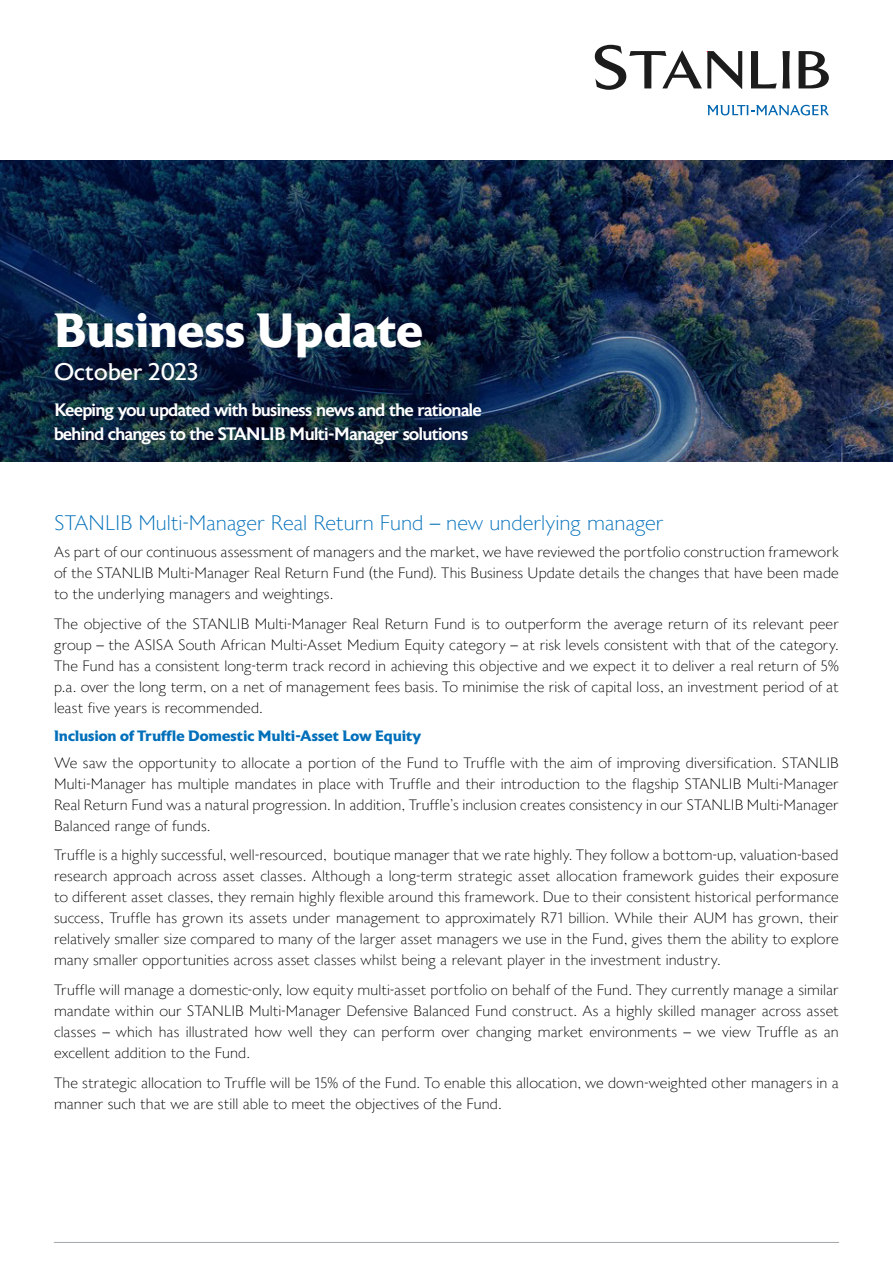
<style>
.page{position:relative;width:893px;height:1263px;background:#fff}
.page>*{position:absolute;margin:0;border:0;box-sizing:border-box;transform-origin:0 0}
.t1{font:700 48px "Astoria";color:#fff}
.t2{font:24px "Astoria";color:#fff}
.t3{font:200 21px "Astoria";letter-spacing:-.015em;color:#006fba}
.t4{font:500 18px/24px "Astoria";letter-spacing:-.035em;color:#fff}
.t5{font:200 15px/21px "Astoria";letter-spacing:-.005em;color:#000;text-align:justify}
.t6{font:700 15px "Astoria";letter-spacing:.005em;color:#006fba}
</style>
<div class="page">
<img style="left:0;top:160px;width:893px;height:302px">
<svg style="left:707px;top:105px;width:122px;height:10px"></svg>
<svg style="left:595px;top:45px;width:234px;height:45px"></svg>
<hr style="left:54px;top:1242px;width:785px;height:1px;background:#a3a7a9">
<h1 class="t1" style="left:54px;top:303px;width:371px">Business Update</h1>
<h2 class="t2" style="left:54px;top:359px;width:146px">October 2023</h2>
<p class="t4" style="left:54px;top:399px;width:429px">Keeping you updated with business news and the rationale behind changes to the STANLIB Multi-Manager solutions</p>
<h3 class="t3" style="left:54px;top:511px;width:611px">STANLIB Multi-Manager Real Return Fund – new underlying manager</h3>
<p class="t5" style="left:54px;top:542px;width:786px">As part of our continuous assessment of managers and the market, we have reviewed the portfolio construction framework of the STANLIB Multi-Manager Real Return Fund (the Fund). This Business Update details the changes that have been made to the underlying managers and weightings.</p>
<p class="t5" style="left:54px;top:614px;width:787px">The objective of the STANLIB Multi-Manager Real Return Fund is to outperform the average return of its relevant peer group – the ASISA South African Multi-Asset Medium Equity category – at risk levels consistent with that of the category.<br>The Fund has a consistent long-term track record in achieving this objective and we expect it to deliver a real return of 5% p.a. over the long term, on a net of management fees basis. To minimise the risk of capital loss, an investment period of at least five years is recommended.</p>
<p class="t6" style="left:54px;top:727px;width:369px">Inclusion of Truffle Domestic Multi-Asset Low Equity</p>
<p class="t5" style="left:54px;top:753px;width:786px">We saw the opportunity to allocate a portion of the Fund to Truffle with the aim of improving diversification. STANLIB Multi-Manager has multiple mandates in place with Truffle and their introduction to the flagship STANLIB Multi-Manager Real Return Fund was a natural progression. In addition, Truffle’s inclusion creates consistency in our STANLIB Multi-Manager Balanced range of funds.</p>
<p class="t5" style="left:54px;top:845px;width:786px">Truffle is a highly successful, well-resourced, boutique manager that we rate highly. They follow a bottom-up, valuation-based research approach across asset classes. Although a long-term strategic asset allocation framework guides their exposure to different asset classes, they remain highly flexible around this framework. Due to their consistent historical performance success, Truffle has grown its assets under management to approximately R71 billion. While their AUM has grown, their relatively smaller size compared to many of the larger asset managers we use in the Fund, gives them the ability to explore many smaller opportunities across asset classes whilst being a relevant player in the investment industry.</p>
<p class="t5" style="left:54px;top:980px;width:786px">Truffle will manage a domestic-only, low equity multi-asset portfolio on behalf of the Fund. They currently manage a similar mandate within our STANLIB Multi-Manager Defensive Balanced Fund construct. As a highly skilled manager across asset classes – which has illustrated how well they can perform over changing market environments – we view Truffle as an excellent addition to the Fund.</p>
<p class="t5" style="left:54px;top:1072px;width:786px">The strategic allocation to Truffle will be 15% of the Fund. To enable this allocation, we down-weighted other managers in a manner such that we are still able to meet the objectives of the Fund.</p>
</div>
